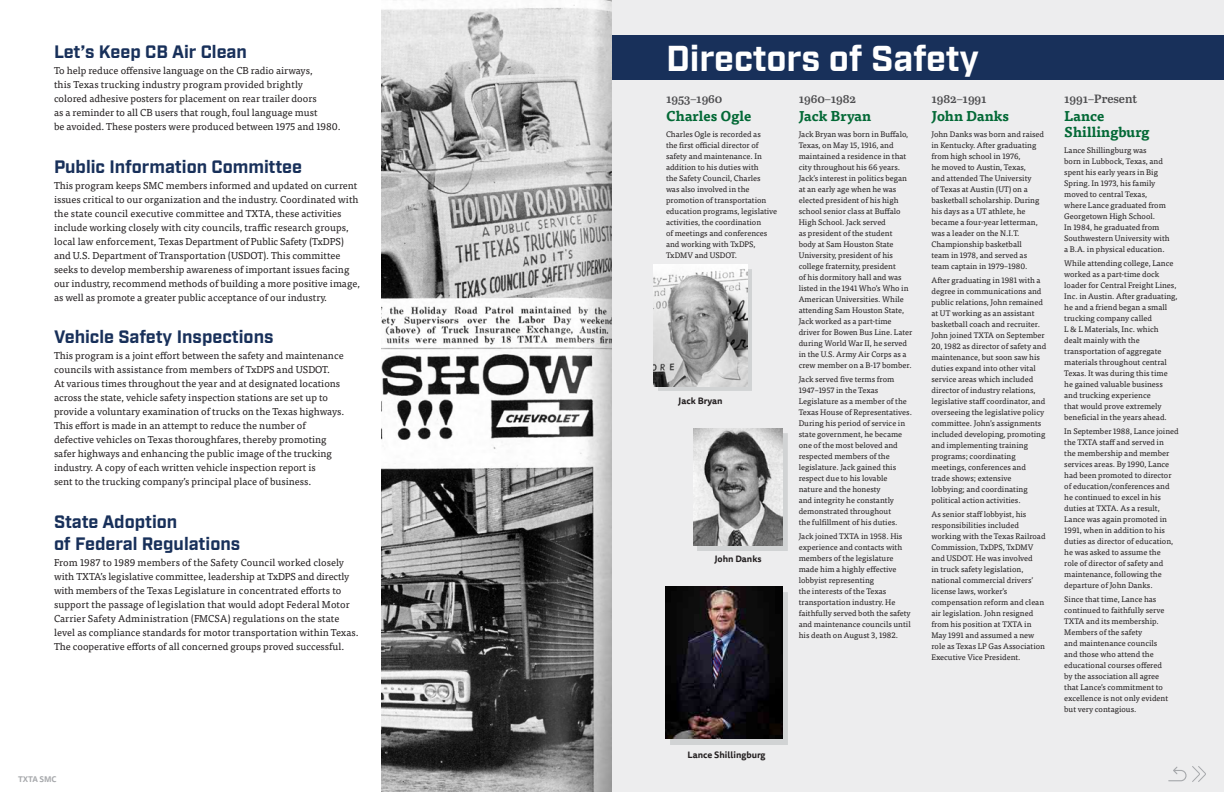
<style>
.page{position:relative;width:1224px;height:792px;background:#fff}
.page>*{position:absolute;margin:0;border:0;box-sizing:border-box;transform-origin:0 0}
.t1{font:700 36px "Industry";letter-spacing:-.01em;color:#fff}
.t2{font:700 18px/22px "Industry";color:#18305a}
.t3{font:700 14px/16px "Tisa Pro";color:#036936}
.t4{font:600 12px "Abril Text";color:#4d4d4f}
.t5{font:10px/14px "Tisa Pro";color:#231f20}
.t6{font:700 9px "Tisa Sans Pro";color:#231f20}
.t7{font:8px/11px "Tisa Pro";color:#231f20}
.t8{font:700 8px "Tisa Sans Pro";color:#a7a9ac}
</style>
<div class="page">
<img style="left:381px;top:0;width:231px;height:792px">
<div style="left:612px;top:0;width:612px;height:792px;background:#ededee"></div>
<div style="left:658px;top:269px;width:94px;height:122px;background:linear-gradient(to right,#d1d3d4,#d1d3d4)"></div>
<img style="left:654px;top:265px;width:93px;height:121px">
<div style="left:697px;top:433px;width:91px;height:117px;background:#d1d3d4"></div>
<img style="left:693px;top:429px;width:90px;height:117px">
<div style="left:671px;top:592px;width:117px;height:153px;background:#d1d3d4"></div>
<img style="left:665px;top:587px;width:117px;height:152px">
<svg style="left:1168px;top:766px;width:38px;height:16px"></svg>
<div style="left:612px;top:35px;width:612px;height:45px;background:#18305a"></div>
<h2 class="t2" style="left:54px;top:42px;width:195px">Let’s Keep CB Air Clean</h2>
<p class="t5" style="left:54px;top:63px;width:288px">To help reduce offensive language on the CB radio airways,<br>this Texas trucking industry program provided brightly<br>colored adhesive posters for placement on rear trailer doors<br>as a reminder to all CB users that rough, foul language must<br>be avoided. These posters were produced between 1975 and 1980.</p>
<h2 class="t2" style="left:54px;top:156px;width:249px">Public Information Committee</h2>
<p class="t5" style="left:54px;top:178px;width:307px">This program keeps SMC members informed and updated on current issues critical to our organization and the industry. Coordinated with the state council executive committee and TXTA, these activities include working closely with city councils, traffic research groups, local law enforcement, Texas Department of Public Safety (TxDPS) and U.S. Department of Transportation (USDOT). This committee seeks to develop membership awareness of important issues facing our industry, recommend methods of building a more positive image, as well as promote a greater public acceptance of our industry.</p>
<h2 class="t2" style="left:54px;top:327px;width:221px">Vehicle Safety Inspections</h2>
<p class="t5" style="left:54px;top:348px;width:292px">This program is a joint effort between the safety and maintenance councils with assistance from members of TxDPS and USDOT.<br>At various times throughout the year and at designated locations across the state, vehicle safety inspection stations are set up to provide a voluntary examination of trucks on the Texas highways.<br>This effort is made in an attempt to reduce the number of defective vehicles on Texas thoroughfares, thereby promoting safer highways and enhancing the public image of the trucking industry. A copy of each written vehicle inspection report is<br>sent to the trucking company’s principal place of business.</p>
<h2 class="t2" style="left:54px;top:511px;width:188px">State Adoption<br>of Federal Regulations</h2>
<p class="t5" style="left:54px;top:555px;width:306px">From 1987 to 1989 members of the Safety Council worked closely with TXTA’s legislative committee, leadership at TxDPS and directly with members of the Texas Legislature in concentrated efforts to support the passage of legislation that would adopt Federal Motor Carrier Safety Administration (FMCSA) regulations on the state level as compliance standards for motor transportation within Texas.<br>The cooperative efforts of all concerned groups proved successful.</p>
<p class="t8" style="left:18px;top:773px;width:40px">TXTA SMC</p>
<h1 class="t1" style="left:666px;top:37px;width:315px">Directors of Safety</h1>
<h3 class="t4" style="left:666px;top:90px;width:58px">1953–1960</h3>
<h3 class="t3" style="left:666px;top:107px;width:87px">Charles Ogle</h3>
<p class="t7" style="left:666px;top:128px;width:113px">Charles Ogle is recorded as<br>the first official director of safety and maintenance. In addition to his duties with<br>the Safety Council, Charles<br>was also involved in the promotion of transportation education programs, legislative activities, the coordination<br>of meetings and conferences and working with TxDPS,<br>TxDMV and USDOT.</p>
<h3 class="t4" style="left:799px;top:90px;width:59px">1960–1982</h3>
<h3 class="t3" style="left:799px;top:107px;width:74px">Jack Bryan</h3>
<p class="t7" style="left:799px;top:128px;width:115px">Jack Bryan was born in Buffalo,<br>Texas, on May 15, 1916, and maintained a residence in that city throughout his 66 years.<br>Jack’s interest in politics began at an early age when he was elected president of his high school senior class at Buffalo<br>High School. Jack served<br>as president of the student<br>body at Sam Houston State<br>University, president of his college fraternity, president<br>of his dormitory hall and was listed in the 1941 Who’s Who in<br>American Universities. While attending Sam Houston State,<br>Jack worked as a part-time driver for Bowen Bus Line. Later during World War II, he served in the U.S. Army Air Corps as a crew member on a B-17 bomber.</p>
<p class="t7" style="left:799px;top:373px;width:115px">Jack served five terms from<br>1947–1957 in the Texas<br>Legislature as a member of the<br>Texas House of Representatives.<br>During his period of service in state government, he became one of the most beloved and respected members of the legislature. Jack gained this respect due to his lovable nature and the honesty<br>and integrity he constantly demonstrated throughout<br>the fulfillment of his duties.</p>
<p class="t7" style="left:799px;top:530px;width:114px">Jack joined TXTA in 1958. His experience and contacts with members of the legislature made him a highly effective lobbyist representing<br>the interests of the Texas transportation industry. He faithfully served both the safety and maintenance councils until his death on August 3, 1982.</p>
<h3 class="t4" style="left:932px;top:90px;width:57px">1982–1991</h3>
<h3 class="t3" style="left:932px;top:107px;width:79px">John Danks</h3>
<p class="t7" style="left:932px;top:128px;width:114px">John Danks was born and raised in Kentucky. After graduating from high school in 1976,<br>he moved to Austin, Texas,<br>and attended The University<br>of Texas at Austin (UT) on a basketball scholarship. During his days as a UT athlete, he became a four-year letterman, was a leader on the N.I.T.<br>Championship basketball<br>team in 1978, and served as team captain in 1979–1980.</p>
<p class="t7" style="left:932px;top:274px;width:116px">After graduating in 1981 with a degree in communications and public relations, John remained at UT working as an assistant basketball coach and recruiter.<br>John joined TXTA on September<br>20, 1982 as director of safety and maintenance, but soon saw his duties expand into other vital service areas which included director of industry relations, legislative staff coordinator, and overseeing the legislative policy committee. John’s assignments included developing, promoting and implementing training programs; coordinating meetings, conferences and trade shows; extensive lobbying; and coordinating political action activities.</p>
<p class="t7" style="left:932px;top:508px;width:116px">As senior staff lobbyist, his responsibilities included working with the Texas Railroad<br>Commission, TxDPS, TxDMV and USDOT. He was involved<br>in truck safety legislation, national commercial drivers’ license laws, worker’s compensation reform and clean air legislation. John resigned from his position at TXTA in<br>May 1991 and assumed a new role as Texas LP Gas Association<br>Executive Vice President.</p>
<p class="t6" style="left:678px;top:394px;width:46px">Jack Bryan</p>
<p class="t6" style="left:714px;top:552px;width:49px">John Danks</p>
<p class="t6" style="left:688px;top:748px;width:79px">Lance Shillingburg</p>
<h3 class="t4" style="left:1064px;top:90px;width:74px">1991–Present</h3>
<h3 class="t3" style="left:1064px;top:107px;width:87px">Lance<br>Shillingburg</h3>
<p class="t7" style="left:1064px;top:144px;width:107px">Lance Shillingburg was<br>born in Lubbock, Texas, and spent his early years in Big<br>Spring. In 1973, his family moved to central Texas, where Lance graduated from<br>Georgetown High School.<br>In 1984, he graduated from<br>Southwestern University with a B.A. in physical education.</p>
<p class="t7" style="left:1064px;top:257px;width:115px">While attending college, Lance worked as a part-time dock loader for Central Freight Lines,<br>Inc. in Austin. After graduating, he and a friend began a small trucking company called<br>L &amp; L Materials, Inc. which dealt mainly with the transportation of aggregate materials throughout central<br>Texas. It was during this time he gained valuable business and trucking experience<br>that would prove extremely beneficial in the years ahead.</p>
<p class="t7" style="left:1064px;top:425px;width:116px">In September 1988, Lance joined the TXTA staff and served in<br>the membership and member services areas. By 1990, Lance had been promoted to director of education/conferences and he continued to excel in his duties at TXTA. As a result,<br>Lance was again promoted in<br>1991, when in addition to his duties as director of education, he was asked to assume the<br>role of director of safety and maintenance, following the departure of John Danks.</p>
<p class="t7" style="left:1064px;top:594px;width:106px">Since that time, Lance has continued to faithfully serve<br>TXTA and its membership.<br>Members of the safety<br>and maintenance councils and those who attend the educational courses offered by the association all agree that Lance’s commitment to excellence is not only evident but very contagious.</p>
</div>
